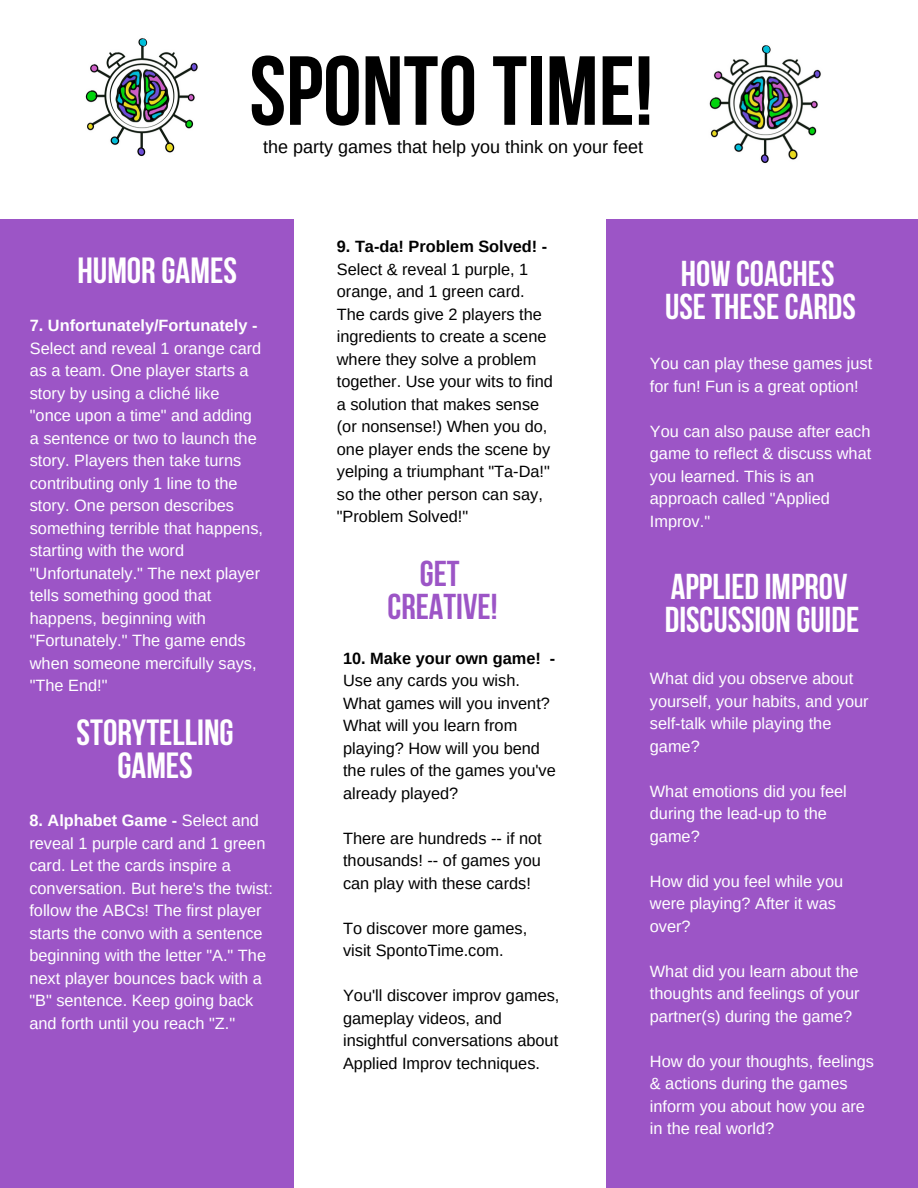
<style>
.page{position:relative;width:918px;height:1188px;background:#fff}
.page>*{position:absolute;margin:0;border:0;box-sizing:border-box;transform-origin:0 0}
.t1{font:700 97.8px "Bebas Neue";color:#000}
.t2{font:700 36.3px "Bebas Neue";color:#fff}
.t3{font:700 35.85px "Bebas Neue";color:#fff}
.t4{font:700 35.85px "Bebas Neue";color:#9c55c6}
.t5{font:18px "Arimo";color:#000}
.t6{font:16.35px/22.5px "Arimo";color:#fff}
.t7{font:16.35px/22.5px "Arimo";color:#000}
.s1{font-weight:700}
</style>
<div class="page">
<div style="left:0;top:219px;width:294px;height:969px;background:#9c55c6"></div>
<img style="left:85px;top:38px;width:113px;height:119px">
<div style="left:606px;top:219px;width:312px;height:969px;background:#9c55c6"></div>
<img style="left:709px;top:45px;width:112px;height:119px">
<p class="t1" style="left:250px;top:51px;width:405px">SPONTOTIME!</p>
<p class="t5" style="left:263px;top:137px;width:381px">the party games that help you think on your feet</p>
<p class="t2" style="left:77px;top:256px;width:161px">HUMOR GAMES</p>
<p class="t6" style="left:30px;top:314px;width:235px"><span class="s1">7. Unfortunately/Fortunately -<br></span>Select and reveal 1 orange card as a team. One player starts a story by using a cliché like "once upon a time" and adding a sentence or two to launch the story. Players then take turns contributing only 1 line to the story. One person describes something terrible that happens, starting with the word "Unfortunately." The next player tells something good that happens, beginning with "Fortunately." The game ends when someone mercifully says, "The End!"</p>
<p class="t2" style="left:77px;top:718px;width:159px">STORYTELLING</p>
<p class="t2" style="left:117px;top:751px;width:77px">GAMES</p>
<p class="t6" style="left:29px;top:809px;width:245px"><span class="s1">8. Alphabet Game -</span> Select and reveal 1 purple card and 1 green card. Let the cards inspire a conversation. But here's the twist: follow the ABCs! The first player starts the convo with a sentence beginning with the letter "A." The next player bounces back with a "B" sentence. Keep going back and forth until you reach "Z."</p>
<p class="t7" style="left:337px;top:235px;width:218px"><span class="s1">9. Ta-da! Problem Solved! -<br></span>Select &amp; reveal 1 purple, 1 orange, and 1 green card.<br>The cards give 2 players the ingredients to create a scene where they solve a problem together. Use your wits to find a solution that makes sense (or nonsense!) When you do, one player ends the scene by yelping a triumphant "Ta-Da!" so the other person can say, "Problem Solved!"</p>
<p class="t4" style="left:420px;top:559px;width:41px">GET</p>
<p class="t4" style="left:388px;top:592px;width:111px">CREATIVE!</p>
<p class="t7" style="left:343px;top:647px;width:214px"><span class="s1">10. Make your own game! -<br></span>Use any cards you wish.<br>What games will you invent?<br>What will you learn from playing? How will you bend the rules of the games you've already played?</p>
<p class="t7" style="left:343px;top:827px;width:200px;text-align:justify">There are hundreds -- if not thousands! -- of games you can play with these cards!</p>
<p class="t7" style="left:343px;top:917px;width:186px">To discover more games, visit SpontoTime.com.</p>
<p class="t7" style="left:343px;top:984px;width:218px">You'll discover improv games, gameplay videos, and insightful conversations about<br>Applied Improv techniques.</p>
<p class="t3" style="left:681px;top:259px;width:155px">HOW COACHES</p>
<p class="t3" style="left:665px;top:292px;width:192px">USETHESECARDS</p>
<p class="t6" style="left:650px;top:353px;width:224px">You can play these games just for fun! Fun is a great option!</p>
<p class="t6" style="left:650px;top:420px;width:223px">You can also pause after each game to reflect &amp; discuss what you learned. This is an approach called "Applied<br>Improv."</p>
<p class="t3" style="left:671px;top:572px;width:178px">APPLIED IMPROV</p>
<p class="t3" style="left:665px;top:605px;width:196px">DISCUSSION GUIDE</p>
<p class="t6" style="left:650px;top:668px;width:220px">What did you observe about yourself, your habits, and your self-talk while playing the game?</p>
<p class="t6" style="left:650px;top:780px;width:198px">What emotions did you feel during the lead-up to the game?</p>
<p class="t6" style="left:650px;top:870px;width:195px">How did you feel while you were playing? After it was over?</p>
<p class="t6" style="left:650px;top:960px;width:211px;text-align:justify">What did you learn about the thoughts and feelings of your partner(s) during the game?</p>
<p class="t6" style="left:650px;top:1050px;width:226px">How do your thoughts, feelings &amp; actions during the games inform you about how you are in the real world?</p>
</div>
